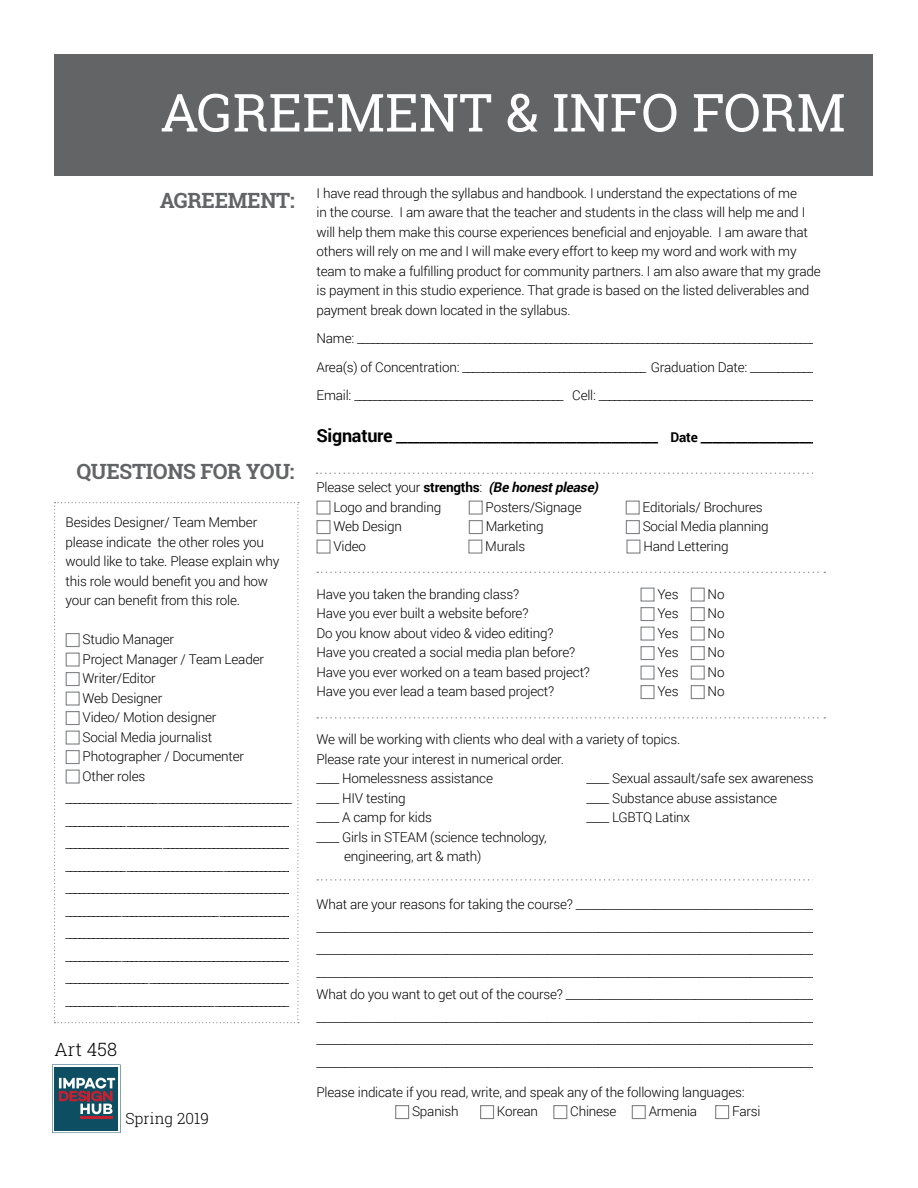
<style>
.page{position:relative;width:918px;height:1188px;background:#fff}
.page>*{position:absolute;margin:0;border:0;box-sizing:border-box;transform-origin:0 0}
.t1{font:52.5px "Roboto Slab";letter-spacing:.005em;color:#fff}
.t2{font:700 21px "Roboto Slab";letter-spacing:-.015em;color:#636466}
.t3{font:300 18.3px "Roboto Slab";letter-spacing:.005em;color:#000}
.t4{font:300 15.3px "Roboto Slab";letter-spacing:.005em;color:#000}
.t5{font:300 13.5px/19.5px "Roboto";letter-spacing:-.015em;color:#000}
.t6{font:700 13.5px "Roboto";color:#000}
.s1{font-size:18px}
.s2{font-weight:700}
.s3{font-weight:700;font-style:italic}
</style>
<div class="page">
<div style="left:54px;top:54px;width:818px;height:122px;background:#636466"></div>
<div style="left:53px;top:1065px;width:67px;height:68px;border:4px solid #fff"></div>
<div style="left:55px;top:1067px;width:63px;height:63px;background:#0e4e63"></div>
<hr style="left:80px;top:1116px;width:33px;height:3px;background:#c4202f">
<svg style="left:59px;top:1078px;width:56px;height:36px"></svg>
<svg style="left:54px;top:502px;width:245px;height:521px"></svg>
<div style="left:66px;top:633px;width:14px;height:14px;border:1px solid #808285"></div>
<div style="left:66px;top:653px;width:14px;height:14px;border:1px solid #808285"></div>
<div style="left:66px;top:672px;width:14px;height:14px;border:1px solid #808285"></div>
<div style="left:66px;top:692px;width:14px;height:14px;border:1px solid #808285"></div>
<div style="left:66px;top:711px;width:14px;height:14px;border:1px solid #808285"></div>
<div style="left:66px;top:731px;width:14px;height:14px;border:1px solid #808285"></div>
<div style="left:66px;top:750px;width:14px;height:14px;border:1px solid #808285"></div>
<div style="left:66px;top:770px;width:14px;height:14px;border:1px solid #808285"></div>
<hr style="left:289px;top:813px;width:4px;height:193px;background:#fff">
<div style="left:316px;top:501px;width:15px;height:14px;border:1px solid #808285"></div>
<div style="left:469px;top:501px;width:14px;height:14px;border:1px solid #808285"></div>
<div style="left:626px;top:501px;width:14px;height:14px;border:1px solid #808285"></div>
<div style="left:316px;top:520px;width:15px;height:14px;border:1px solid #808285"></div>
<div style="left:469px;top:520px;width:14px;height:14px;border:1px solid #808285"></div>
<div style="left:626px;top:520px;width:14px;height:14px;border:1px solid #808285"></div>
<div style="left:316px;top:540px;width:15px;height:14px;border:1px solid #808285"></div>
<div style="left:468px;top:540px;width:14px;height:14px;border:1px solid #808285"></div>
<div style="left:626px;top:540px;width:14px;height:14px;border:1px solid #808285"></div>
<svg style="left:317px;top:572px;width:508px;height:1px"></svg>
<div style="left:640px;top:588px;width:15px;height:14px;border:1px solid #808285"></div>
<div style="left:691px;top:588px;width:14px;height:14px;border:1px solid #808285"></div>
<div style="left:640px;top:607px;width:15px;height:14px;border:1px solid #808285"></div>
<div style="left:691px;top:607px;width:14px;height:14px;border:1px solid #808285"></div>
<div style="left:640px;top:627px;width:15px;height:14px;border:1px solid #808285"></div>
<div style="left:691px;top:627px;width:14px;height:14px;border:1px solid #808285"></div>
<div style="left:640px;top:646px;width:15px;height:14px;border:1px solid #808285"></div>
<div style="left:691px;top:646px;width:14px;height:14px;border:1px solid #808285"></div>
<div style="left:640px;top:666px;width:15px;height:14px;border:1px solid #808285"></div>
<div style="left:691px;top:666px;width:14px;height:14px;border:1px solid #808285"></div>
<div style="left:640px;top:685px;width:15px;height:14px;border:1px solid #808285"></div>
<div style="left:691px;top:685px;width:14px;height:14px;border:1px solid #808285"></div>
<svg style="left:317px;top:717px;width:508px;height:2px"></svg>
<svg style="left:317px;top:879px;width:496px;height:2px"></svg>
<div style="left:395px;top:1105px;width:14px;height:14px;border:1px solid #808285"></div>
<div style="left:480px;top:1105px;width:14px;height:14px;border:1px solid #808285"></div>
<div style="left:553px;top:1105px;width:14px;height:14px;border:1px solid #808285"></div>
<div style="left:632px;top:1105px;width:14px;height:14px;border:1px solid #808285"></div>
<div style="left:715px;top:1105px;width:14px;height:14px;border:1px solid #808285"></div>
<svg style="left:316px;top:472px;width:497px;height:2px"></svg>
<h1 class="t1" style="left:160px;top:76px;width:687px">AGREEMENT &amp; INFO FORM</h1>
<h2 class="t2" style="left:160px;top:186px;width:136px">AGREEMENT:</h2>
<h2 class="t2" style="left:76px;top:457px;width:220px">QUESTIONS FOR YOU:</h2>
<p class="t5" style="left:66px;top:512px;width:215px">Besides Designer/ Team Member please indicate the other roles you would like to take. Please explain why this role would benefit you and how your can benefit from this role.</p>
<p class="t5" style="left:83px;top:629px;width:183px">Studio Manager<br>Project Manager / Team Leader<br>Writer/Editor<br>Web Designer<br>Video/ Motion designer<br>Social Media journalist<br>Photographer / Documenter<br>Other roles</p>
<p class="t5" style="left:66px;top:787px;width:230px;line-height:22.5px">____________________ _____________________________ _____________ _____________________ _______________ _____________________ ____________________________ _____________ _____________________ _______________ __________________________________________________ ____________ _____________________ ________________ __________________________________________________ ____________ _____________________________________ __________________ _______________________________ ___________ _____________________ ________________</p>
<h3 class="t3" style="left:55px;top:1037px;width:64px">Art 458</h3>
<p class="t4" style="left:125px;top:1108px;width:85px">Spring 2019</p>
<p class="t5" style="left:316px;top:183px;width:506px">I have read through the syllabus and handbook. I understand the expectations of me<br>in the course. I am aware that the teacher and students in the class will help me and I will help them make this course experiences beneficial and enjoyable. I am aware that others will rely on me and I will make every effort to keep my word and work with my team to make a fulfilling product for community partners. I am also aware that my grade is payment in this studio experience. That grade is based on the listed deliverables and payment break down located in the syllabus.</p>
<p class="t5" style="left:316px;top:324px;width:509px;line-height:28.5px">Name: ___________________________________________________________________________________________<br>Area(s) of Concentration: ____________________________________ Graduation Date: _____________<br>Email: _________________________________________ Cell: ____________________________________________</p>
<p class="t6" style="left:316px;top:428px;width:508px"><span class="s1">Signature</span> _____________________________________________ Date _____________________</p>
<p class="t5" style="left:333px;top:477px;width:270px;text-indent:-17px">Please select your <span class="s2">strengths</span>: <span class="s3">(Be honestplease)<br></span>Logo and branding</p>
<p class="t5" style="left:486px;top:497px;width:98px">Posters/Signage</p>
<p class="t5" style="left:643px;top:497px;width:122px">Editorials/ Brochures</p>
<p class="t5" style="left:333px;top:516px;width:70px">Web Design</p>
<p class="t5" style="left:486px;top:516px;width:59px">Marketing</p>
<p class="t5" style="left:643px;top:516px;width:128px">Social Media planning</p>
<p class="t5" style="left:333px;top:536px;width:34px">Video</p>
<p class="t5" style="left:485px;top:536px;width:42px">Murals</p>
<p class="t5" style="left:643px;top:536px;width:87px">Hand Lettering</p>
<p class="t5" style="left:316px;top:584px;width:204px">Have you taken the branding class?</p>
<p class="t5" style="left:657px;top:584px;width:23px">Yes</p>
<p class="t5" style="left:708px;top:584px;width:18px">No</p>
<p class="t5" style="left:316px;top:603px;width:214px">Have you ever built a website before?</p>
<p class="t5" style="left:657px;top:603px;width:23px">Yes</p>
<p class="t5" style="left:708px;top:603px;width:18px">No</p>
<p class="t5" style="left:316px;top:623px;width:239px">Do you know about video &amp; video editing?</p>
<p class="t5" style="left:657px;top:623px;width:23px">Yes</p>
<p class="t5" style="left:708px;top:623px;width:18px">No</p>
<p class="t5" style="left:316px;top:642px;width:260px">Have you created a social media plan before?</p>
<p class="t5" style="left:657px;top:642px;width:23px">Yes</p>
<p class="t5" style="left:708px;top:642px;width:18px">No</p>
<p class="t5" style="left:316px;top:662px;width:275px">Have you ever worked on a team based project?</p>
<p class="t5" style="left:657px;top:662px;width:23px">Yes</p>
<p class="t5" style="left:708px;top:662px;width:18px">No</p>
<p class="t5" style="left:316px;top:681px;width:239px">Have you ever lead a team based project?</p>
<p class="t5" style="left:657px;top:681px;width:23px">Yes</p>
<p class="t5" style="left:708px;top:681px;width:18px">No</p>
<p class="t5" style="left:316px;top:729px;width:365px">We will be working with clients who deal with a variety of topics.<br>Please rate your interest in numerical order.<br>____ Homelessness assistance</p>
<p class="t5" style="left:586px;top:768px;width:229px">____ Sexual assault/safe sex awareness</p>
<p class="t5" style="left:316px;top:788px;width:91px">____ HIV testing</p>
<p class="t5" style="left:586px;top:788px;width:192px">____ Substance abuse assistance</p>
<p class="t5" style="left:316px;top:807px;width:117px">____ A camp for kids</p>
<p class="t5" style="left:586px;top:807px;width:105px">____ LGBTQ Latinx</p>
<p class="t5" style="left:344px;top:827px;width:204px;text-indent:-28px">____ Girls in STEAM (science technology, engineering, art &amp; math)</p>
<p class="t5" style="left:316px;top:893px;width:509px;line-height:22.5px">What are your reasons for taking the course? ____________________________________________ _________________________________________________________________________________________ _________________________________________________________________________________________ _________________________________________________________________________________________ What do you want to get out of the course? _____________________________________________ _________________________________________________________________________________________ _________________________________________________________________________________________ _________________________________________________________________________________________</p>
<p class="t5" style="left:412px;top:1082px;width:334px;text-indent:-96px">Please indicate if you read, write, and speak any of the following languages:<br>Spanish</p>
<p class="t5" style="left:497px;top:1101px;width:43px">Korean</p>
<p class="t5" style="left:570px;top:1101px;width:48px">Chinese</p>
<p class="t5" style="left:649px;top:1101px;width:50px">Armenia</p>
<p class="t5" style="left:732px;top:1101px;width:30px">Farsi</p>
</div>
